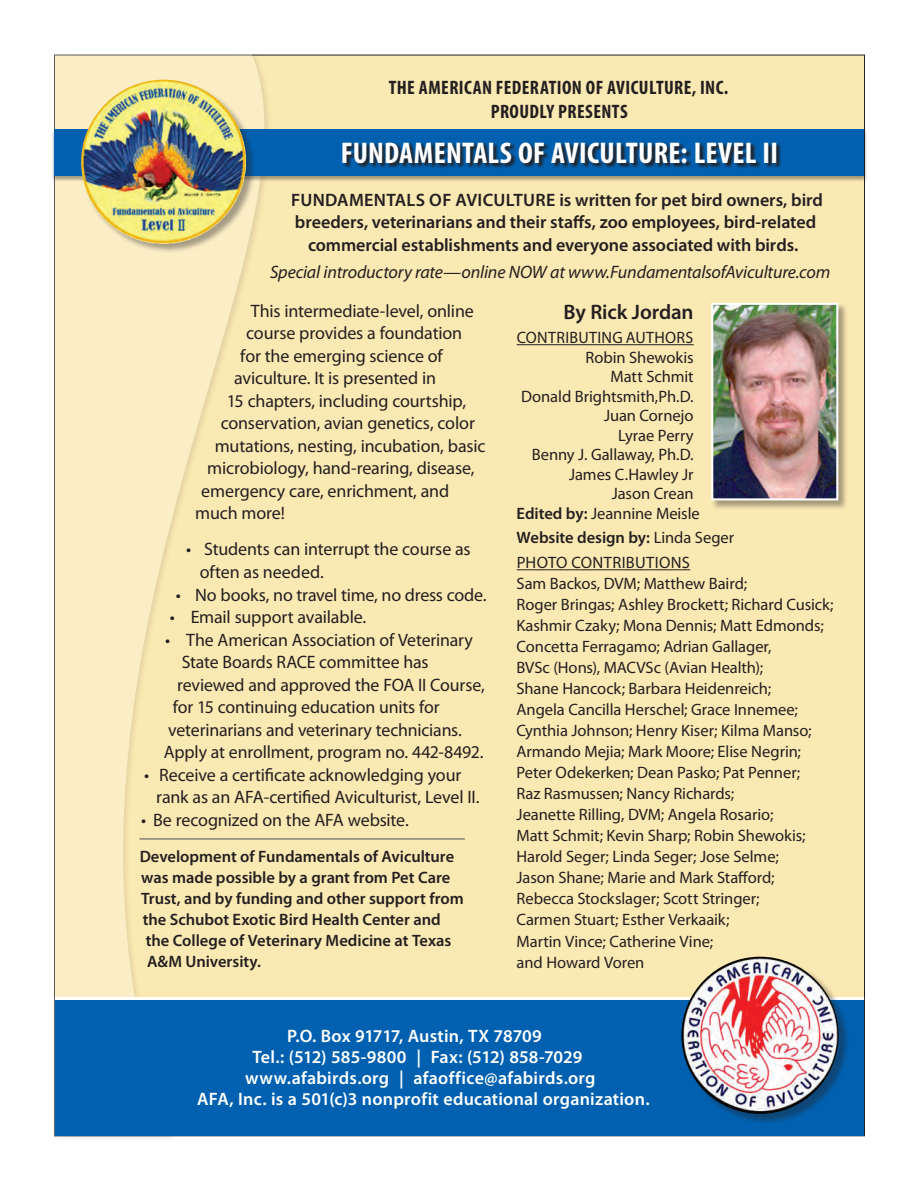
<style>
.page{position:relative;width:919px;height:1189px;background:#fff}
.page>*{position:absolute;margin:0;border:0;box-sizing:border-box;transform-origin:0 0}
.t1{font:700 condensed 30px "Myriad Pro";letter-spacing:.01em;color:#fff}
.t2{font:600 21px "Myriad Pro";letter-spacing:-.005em;color:#231f20}
.t3{font:700 condensed 19.5px/24px "Myriad Pro";letter-spacing:.02em;color:#231f20;text-align:center}
.t4{font:18px "Myriad Pro";letter-spacing:-.01em;color:#231f20}
.t5{font:600 18px/22.5px "Myriad Pro";letter-spacing:-.005em;color:#231f20;text-align:center}
.t6{font:600 18px "Myriad Pro";letter-spacing:.015em;color:#fff}
.t7{font:italic 18px "Myriad Pro";letter-spacing:-.01em;color:#231f20}
.t8{font:16.5px/21px "Myriad Pro";letter-spacing:-.005em;color:#231f20}
.t9{font:600 16.5px "Myriad Pro";letter-spacing:-.005em;color:#231f20}
.t10{font:16.5px "Myriad Pro";letter-spacing:.02em;color:#231f20}
.s1{font-weight:600}
.s2{font-weight:400}
</style>
<div class="page">
<div style="left:54px;top:55px;width:810px;height:1080px;background:#fbe9b3"></div>
<svg style="left:54px;top:54px;width:220px;height:945px;fill:#fbeec6"></svg>
<div style="left:54px;top:999px;width:810px;height:136px;background:#0161b0"></div>
<div style="left:710px;top:302px;width:137px;height:208px;background:#231f20;opacity:.4"></div>
<img style="left:714px;top:306px;width:121px;height:191px">
<div style="left:711px;top:303px;width:127px;height:197px;border:2px solid #fff"></div>
<hr style="left:139px;top:838px;width:325px;height:1px;background:#6c6d70">
<div style="left:52px;top:129px;width:814px;height:52px;background:#231f20;opacity:.4"></div>
<div style="left:55px;top:129px;width:808px;height:47px;background:#0161b0"></div>
<hr style="left:55px;top:996px;width:808px;height:3px;background:#fff">
<div style="left:682px;top:957px;width:167px;height:167px;background:#231f20;opacity:.4"></div>
<img style="left:681px;top:956px;width:157px;height:157px;border-radius:79px">
<div style="left:82px;top:81px;width:174px;height:173px;background:#231f20;opacity:.4"></div>
<img style="left:81px;top:80px;width:165px;height:165px;border-radius:82px">
<hr style="left:863px;top:999px;width:1px;height:136px;background:#231f20">
<hr style="left:54px;top:999px;width:1px;height:136px;background:#6c6d70">
<svg style="left:343px;top:143px;width:438px;height:25px"></svg>
<hr style="left:516px;top:344px;width:177px;height:1px;background:#231f20">
<hr style="left:516px;top:569px;width:174px;height:1px;background:#231f20">
<p class="t3" style="left:388px;top:75px;width:341px">THE AMERICAN FEDERATION OF AVICULTURE, INC.<br>PROUDLY PRESENTS</p>
<p class="t1" style="left:341px;top:134px;width:438px">FUNDAMENTALS OF AVICULTURE: LEVEL II</p>
<p class="t5" style="left:291px;top:188px;width:533px">FUNDAMENTALS OF AVICULTURE is written for pet bird owners, bird breeders, veterinarians and their staffs, zoo employees, bird-related commercial establishments and everyone associated with birds.</p>
<p class="t7" style="left:270px;top:260px;width:561px">Special introductory rate—online NOW at www.FundamentalsofAviculture.com</p>
<p class="t4" style="left:251px;top:299px;width:224px">This intermediate-level, online</p>
<p class="t4" style="left:246px;top:322px;width:217px">course provides a foundation</p>
<p class="t4" style="left:240px;top:344px;width:204px">for the emerging science of</p>
<p class="t4" style="left:234px;top:367px;width:203px">aviculture. It is presented in</p>
<p class="t4" style="left:227px;top:389px;width:241px">15 chapters, including courtship,</p>
<p class="t4" style="left:221px;top:412px;width:255px">conservation, avian genetics, color</p>
<p class="t4" style="left:215px;top:434px;width:272px">mutations, nesting, incubation, basic</p>
<p class="t4" style="left:207px;top:457px;width:269px">microbiology, hand-rearing, disease,</p>
<p class="t4" style="left:201px;top:479px;width:249px">emergency care, enrichment, and</p>
<p class="t4" style="left:195px;top:502px;width:91px">much more!</p>
<p class="t4" style="left:186px;top:538px;width:286px">• Students can interrupt the course as</p>
<p class="t4" style="left:200px;top:560px;width:125px">often as needed.</p>
<p class="t4" style="left:176px;top:583px;width:312px">• No books, no travel time, no dress code.</p>
<p class="t4" style="left:170px;top:605px;width:198px">• Email support available.</p>
<p class="t4" style="left:165px;top:628px;width:309px">• The American Association of Veterinary</p>
<p class="t4" style="left:182px;top:650px;width:248px">State Boards RACE committee has</p>
<p class="t4" style="left:177px;top:673px;width:309px">reviewed and approved the FOA II Course,</p>
<p class="t4" style="left:173px;top:695px;width:268px">for 15 continuing education units for</p>
<p class="t4" style="left:168px;top:718px;width:295px">veterinarians and veterinary technicians.</p>
<p class="t4" style="left:164px;top:740px;width:321px">Apply at enrollment, program no. 442-8492.</p>
<p class="t4" style="left:144px;top:763px;width:318px">• Receive a certificate acknowledging your</p>
<p class="t4" style="left:156px;top:785px;width:325px">rank as an AFA-certified Aviculturist, Level II.</p>
<p class="t4" style="left:141px;top:808px;width:269px">• Be recognized on the AFA website.</p>
<p class="t9" style="left:140px;top:845px;width:316px">Development of Fundamentals of Aviculture</p>
<p class="t9" style="left:141px;top:866px;width:310px">was made possible by a grant from Pet Care</p>
<p class="t9" style="left:141px;top:887px;width:324px">Trust, and by funding and other support from</p>
<p class="t9" style="left:143px;top:908px;width:299px">the Schubot Exotic Bird Health Center and</p>
<p class="t9" style="left:146px;top:929px;width:307px">the College of Veterinary Medicine at Texas</p>
<p class="t9" style="left:147px;top:950px;width:115px">A&amp;M University.</p>
<p class="t2" style="left:563px;top:298px;width:132px">By Rick Jordan</p>
<p class="t10" style="left:516px;top:327px;width:178px">CONTRIBUTING AUTHORS</p>
<p class="t8" style="left:585px;top:346px;width:109px">Robin Shewokis</p>
<p class="t8" style="left:610px;top:366px;width:85px">Matt Schmit</p>
<p class="t8" style="left:521px;top:385px;width:174px">Donald Brightsmith,Ph.D.</p>
<p class="t8" style="left:604px;top:405px;width:91px">Juan Cornejo</p>
<p class="t8" style="left:618px;top:424px;width:77px">Lyrae Perry</p>
<p class="t8" style="left:531px;top:444px;width:163px">Benny J. Gallaway, Ph.D.</p>
<p class="t8" style="left:569px;top:463px;width:126px">James C.Hawley Jr</p>
<p class="t8" style="left:611px;top:483px;width:83px">Jason Crean</p>
<p class="t8" style="left:516px;top:502px;width:185px"><span class="s1">Edited by:</span> Jeannine Meisle</p>
<p class="t9" style="left:516px;top:526px;width:219px">Website design by: <span class="s2">Linda Seger</span></p>
<p class="t10" style="left:516px;top:552px;width:175px">PHOTO CONTRIBUTIONS</p>
<p class="t8" style="left:516px;top:572px;width:318px">Sam Backos, DVM; Matthew Baird;<br>Roger Bringas; Ashley Brockett; Richard Cusick; Kashmir Czaky; Mona Dennis; Matt Edmonds; Concetta Ferragamo; Adrian Gallager,<br>BVSc (Hons), MACVSc (Avian Health);<br>Shane Hancock; Barbara Heidenreich;<br>Angela Cancilla Herschel; Grace Innemee; Cynthia Johnson; Henry Kiser; Kilma Manso; Armando Mejia; Mark Moore; Elise Negrin; Peter Odekerken; Dean Pasko; Pat Penner;<br>Raz Rasmussen; Nancy Richards;<br>Jeanette Rilling, DVM; Angela Rosario;<br>Matt Schmit; Kevin Sharp; Robin Shewokis; Harold Seger; Linda Seger; Jose Selme;<br>Jason Shane; Marie and Mark Stafford; Rebecca Stockslager; Scott Stringer;<br>Carmen Stuart; Esther Verkaaik;<br>Martin Vince; Catherine Vine;<br>and Howard Voren</p>
<p class="t6" style="left:287px;top:1024px;width:256px">P.O. Box 91717, Austin, TX 78709</p>
<p class="t6" style="left:252px;top:1045px;width:331px">Tel.: (512) 585-9800 | Fax: (512) 858-7029</p>
<p class="t6" style="left:245px;top:1066px;width:352px">www.afabirds.org | afaoffice@afabirds.org</p>
<p class="t6" style="left:197px;top:1087px;width:453px">AFA, Inc. is a 501(c)3 nonprofit educational organization.</p>
</div>
